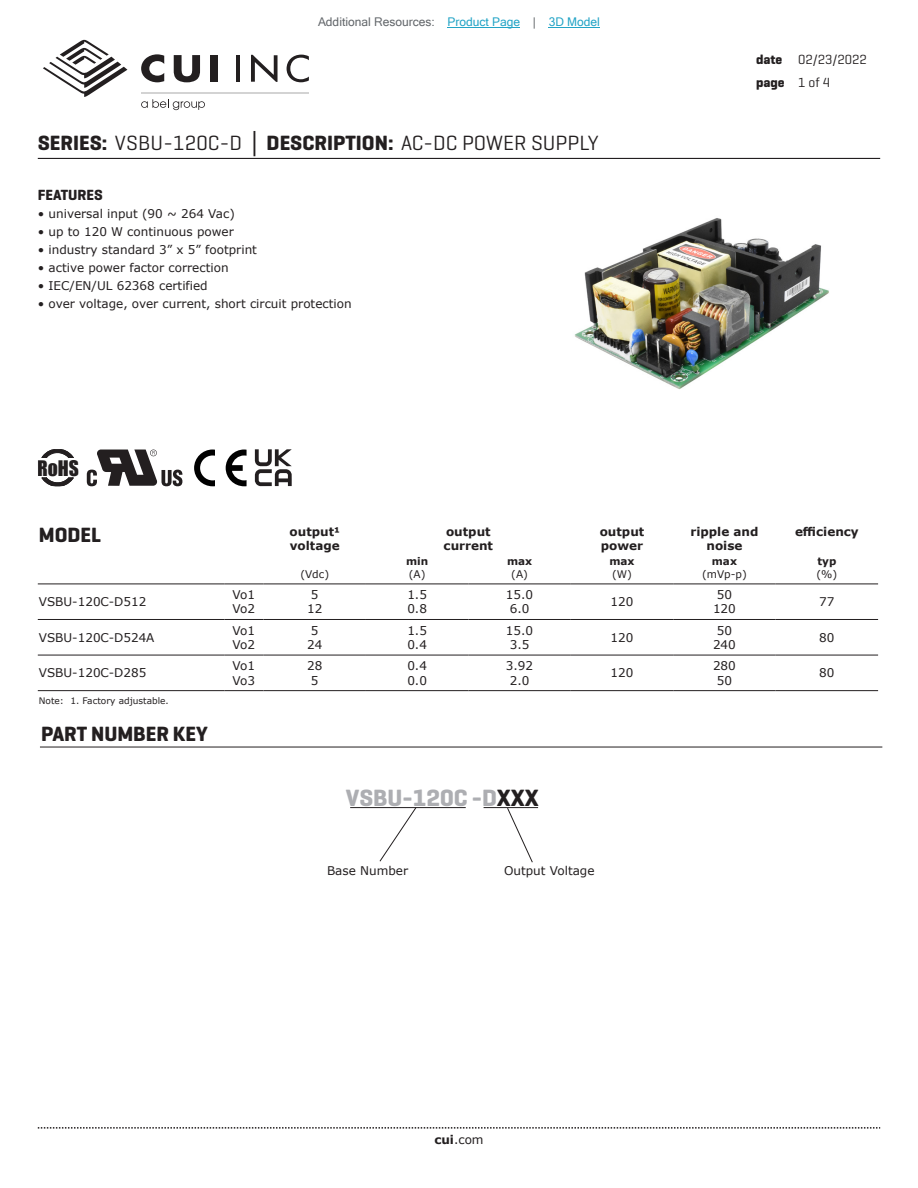
<style>
.page{position:relative;width:918px;height:1188px;background:#fff}
.page>*{position:absolute;margin:0;border:0;box-sizing:border-box;transform-origin:0 0}
.t1{font:700 24px "Geogrotesque";color:#adaeb2}
.t2{font:21px "Geogrotesque";color:#231f20}
.t3{font:700 21px "Geogrotesque";color:#231f20}
.t4{font:19.65px "Impact";color:#231f20}
.t5{font:700 15px "Geogrotesque";color:#231f20}
.t6{font:13.5px/22.5px "Geogrotesque";color:#231f20}
.t7{font:12px/14.4px "Verdana";color:#231f20;text-align:center}
.t8{font:700 12px/14.4px "Verdana";color:#231f20}
.t9{font:12px "Microsoft Sans Serif";color:#63676b}
.t10{font:10.5px "Verdana";color:#231f20}
.t11{font:700 10.5px "Verdana";color:#231f20}
.t12{font:9px "Verdana";color:#231f20}
.s1{color:#23a4c6}
.s2{font-weight:700}
.s3{font-family:"Verdana";font-weight:700}
.s4{color:#231f20}
</style>
<div class="page">
<hr style="left:38px;top:158px;width:842px;height:1px;background:#231f20">
<svg style="left:43px;top:39px;width:84px;height:58px"></svg>
<hr style="left:236px;top:55px;width:4px;height:27px;background:#231f20">
<svg style="left:251px;top:55px;width:27px;height:27px"></svg>
<svg style="left:287px;top:55px;width:22px;height:27px"></svg>
<svg style="left:141px;top:54px;width:23px;height:28px"></svg>
<svg style="left:174px;top:55px;width:26px;height:27px"></svg>
<div style="left:210px;top:55px;width:8px;height:27px;background:#231f20"></div>
<svg style="left:141px;top:99px;width:64px;height:11px"></svg>
<hr style="left:141px;top:93px;width:168px;height:1px;background:#231f20">
<svg style="left:38px;top:1127px;width:842px;height:2px"></svg>
<hr style="left:38px;top:584px;width:186px;height:1px;background:#231f20">
<hr style="left:224px;top:584px;width:40px;height:1px;background:#231f20">
<hr style="left:264px;top:584px;width:102px;height:1px;background:#231f20">
<hr style="left:366px;top:584px;width:102px;height:1px;background:#231f20">
<hr style="left:468px;top:584px;width:103px;height:1px;background:#231f20">
<hr style="left:571px;top:584px;width:102px;height:1px;background:#231f20">
<hr style="left:673px;top:584px;width:103px;height:1px;background:#231f20">
<hr style="left:776px;top:584px;width:102px;height:1px;background:#231f20">
<hr style="left:38px;top:619px;width:186px;height:1px;background:#231f20">
<hr style="left:224px;top:619px;width:40px;height:1px;background:#231f20">
<hr style="left:264px;top:619px;width:102px;height:1px;background:#231f20">
<hr style="left:366px;top:619px;width:102px;height:1px;background:#231f20">
<hr style="left:468px;top:619px;width:103px;height:1px;background:#231f20">
<hr style="left:571px;top:619px;width:102px;height:1px;background:#231f20">
<hr style="left:673px;top:619px;width:103px;height:1px;background:#231f20">
<hr style="left:776px;top:619px;width:102px;height:1px;background:#231f20">
<hr style="left:38px;top:655px;width:186px;height:1px;background:#231f20">
<hr style="left:224px;top:655px;width:40px;height:1px;background:#231f20">
<hr style="left:264px;top:655px;width:102px;height:1px;background:#231f20">
<hr style="left:366px;top:655px;width:102px;height:1px;background:#231f20">
<hr style="left:468px;top:655px;width:103px;height:1px;background:#231f20">
<hr style="left:571px;top:655px;width:102px;height:1px;background:#231f20">
<hr style="left:673px;top:655px;width:103px;height:1px;background:#231f20">
<hr style="left:776px;top:655px;width:102px;height:1px;background:#231f20">
<hr style="left:38px;top:690px;width:186px;height:1px;background:#231f20">
<hr style="left:224px;top:690px;width:40px;height:1px;background:#231f20">
<hr style="left:264px;top:690px;width:102px;height:1px;background:#231f20">
<hr style="left:366px;top:690px;width:102px;height:1px;background:#231f20">
<hr style="left:468px;top:690px;width:103px;height:1px;background:#231f20">
<hr style="left:571px;top:690px;width:102px;height:1px;background:#231f20">
<hr style="left:673px;top:690px;width:103px;height:1px;background:#231f20">
<hr style="left:776px;top:690px;width:102px;height:1px;background:#231f20">
<hr style="left:40px;top:747px;width:842px;height:1px;background:#231f20">
<svg style="left:41px;top:449px;width:33px;height:37px"></svg>
<svg style="left:87px;top:450px;width:96px;height:36px"></svg>
<svg style="left:194px;top:450px;width:53px;height:36px"></svg>
<hr style="left:350px;top:807px;width:116px;height:1px;background:#231f20">
<svg style="left:379px;top:807px;width:38px;height:55px"></svg>
<hr style="left:484px;top:807px;width:54px;height:1px;background:#231f20">
<svg style="left:507px;top:807px;width:26px;height:56px"></svg>
<img style="left:574px;top:218px;width:255px;height:172px">
<svg style="left:255px;top:449px;width:37px;height:37px"></svg>
<hr style="left:448px;top:27px;width:72px;height:1px;background:#23a4c6">
<hr style="left:549px;top:27px;width:51px;height:1px;background:#23a4c6">
<p class="t9" style="left:318px;top:15px;width:283px">Additional Resources: <span class="s1">Product Page</span> | <span class="s1">3D Model</span></p>
<h2 class="t2" style="left:38px;top:130px;width:562px"><span class="s2">SERIES:</span> VSBU-120C-D <span class="s3">│</span> <span class="s2">DESCRIPTION:</span> AC-DC POWER SUPPLY</h2>
<p class="t5" style="left:38px;top:186px;width:67px">FEATURES</p>
<p class="t7" style="left:38px;top:207px;width:198px">• universal input (90 ~ 264 Vac)</p>
<p class="t7" style="left:38px;top:225px;width:198px">• up to 120 W continuous power</p>
<p class="t7" style="left:38px;top:243px;width:221px">• industry standard 3” x 5” footprint</p>
<p class="t7" style="left:38px;top:261px;width:192px">• active power factor correction</p>
<p class="t7" style="left:38px;top:279px;width:171px">• IEC/EN/UL 62368 certified</p>
<p class="t7" style="left:38px;top:297px;width:315px">• over voltage, over current, short circuit protection</p>
<h3 class="t4" style="left:37px;top:453px;width:43px">RoHS</h3>
<p class="t6" style="left:756px;top:48px;width:112px"><span class="s2">date</span> 02/23/2022 <span class="s2">page</span> 1 of 4</p>
<h2 class="t3" style="left:39px;top:522px;width:64px">MODEL</h2>
<p class="t8" style="left:290px;top:524px;width:52px">output1 voltage</p>
<p class="t8" style="left:444px;top:524px;width:51px">output current</p>
<p class="t8" style="left:600px;top:524px;width:46px">output power</p>
<p class="t8" style="left:690px;top:524px;width:69px;text-align:center">ripple and noise</p>
<p class="t8" style="left:795px;top:524px;width:65px">efficiency</p>
<p class="t10" style="left:300px;top:567px;width:30px">(Vdc)</p>
<p class="t11" style="left:406px;top:554px;width:24px">min</p>
<p class="t10" style="left:409px;top:567px;width:18px">(A)</p>
<p class="t11" style="left:817px;top:554px;width:20px">typ</p>
<p class="t10" style="left:816px;top:567px;width:22px">(%)</p>
<p class="t11" style="left:507px;top:554px;width:27px">max</p>
<p class="t10" style="left:511px;top:567px;width:18px">(A)</p>
<p class="t11" style="left:609px;top:554px;width:27px">max</p>
<p class="t10" style="left:612px;top:567px;width:21px">(W)</p>
<p class="t11" style="left:712px;top:554px;width:27px">max</p>
<p class="t10" style="left:702px;top:567px;width:46px">(mVp-p)</p>
<p class="t7" style="left:39px;top:595px;width:109px">VSBU-120C-D512</p>
<p class="t7" style="left:233px;top:587px;width:24px;text-align:left">Vo1<br>Vo2</p>
<p class="t7" style="left:307px;top:587px;width:17px">5<br>12</p>
<p class="t7" style="left:407px;top:587px;width:21px;text-align:left">1.5<br>0.8</p>
<p class="t7" style="left:506px;top:587px;width:29px">15.0<br>6.0</p>
<p class="t7" style="left:611px;top:595px;width:24px">120</p>
<p class="t7" style="left:713px;top:587px;width:24px">50<br>120</p>
<p class="t7" style="left:819px;top:595px;width:17px">77</p>
<p class="t7" style="left:39px;top:630px;width:117px">VSBU-120C-D524A</p>
<p class="t7" style="left:233px;top:623px;width:24px;text-align:left">Vo1<br>Vo2</p>
<p class="t7" style="left:307px;top:623px;width:17px">5<br>24</p>
<p class="t7" style="left:407px;top:623px;width:21px;text-align:left">1.5<br>0.4</p>
<p class="t7" style="left:506px;top:623px;width:29px">15.0<br>3.5</p>
<p class="t7" style="left:611px;top:630px;width:24px">120</p>
<p class="t7" style="left:713px;top:623px;width:24px">50<br>240</p>
<p class="t7" style="left:819px;top:630px;width:17px">80</p>
<p class="t7" style="left:39px;top:666px;width:109px">VSBU-120C-D285</p>
<p class="t7" style="left:233px;top:659px;width:24px;text-align:left">Vo1<br>Vo3</p>
<p class="t7" style="left:307px;top:659px;width:17px">28<br>5</p>
<p class="t7" style="left:407px;top:659px;width:21px;text-align:left">0.4<br>0.0</p>
<p class="t7" style="left:506px;top:659px;width:29px">3.92<br>2.0</p>
<p class="t7" style="left:611px;top:666px;width:24px">120</p>
<p class="t7" style="left:713px;top:659px;width:24px">280<br>50</p>
<p class="t7" style="left:819px;top:666px;width:17px">80</p>
<p class="t12" style="left:39px;top:694px;width:132px">Note: 1. Factory adjustable.</p>
<h2 class="t3" style="left:41px;top:721px;width:168px">PART NUMBER KEY</h2>
<h1 class="t1" style="left:346px;top:783px;width:194px">VSBU-120C -D<span class="s4">XXX</span></h1>
<p class="t7" style="left:327px;top:863px;width:83px">Base Number</p>
<p class="t7" style="left:504px;top:863px;width:92px">Output Voltage</p>
<p class="t7" style="left:434px;top:1132px;width:51px"><span class="s2">cui</span>.com</p>
</div>
